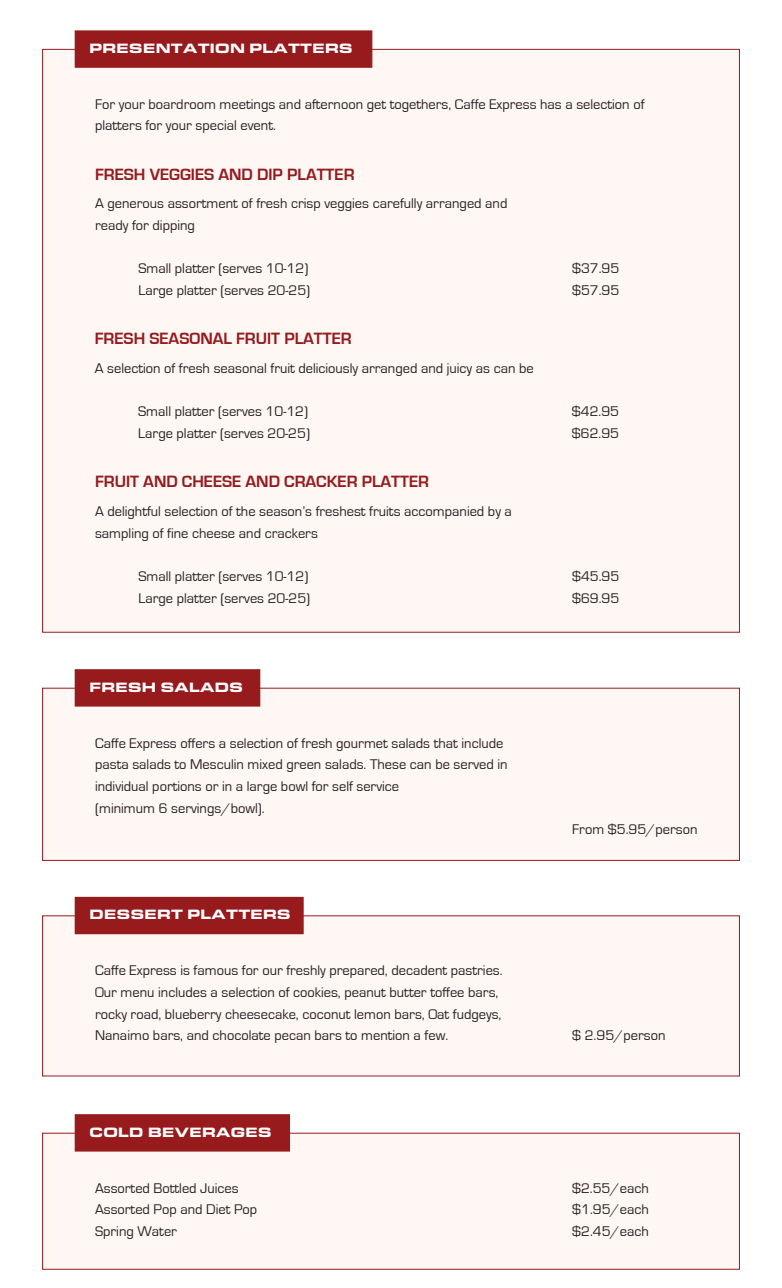
<style>
.page{position:relative;width:782px;height:1288px;background:#fff}
.page>*{position:absolute;margin:0;border:0;box-sizing:border-box;transform-origin:0 0}
.t1{font:700 16.88px "Eurostile";color:#971a1d}
.t2{font:14.5px/21.6px "Eurostile";color:#231f20}
.t3{font:700 expanded 13.25px "Eurostile BQ";color:#fff}
</style>
<div class="page">
<div style="left:42px;top:688px;width:697px;height:172px;background:#fef7f4"></div>
<div style="left:75px;top:669px;width:185px;height:37px;background:#971a1d;border:1px solid #971a1d"></div>
<div style="left:42px;top:915px;width:697px;height:161px;background:#fef7f4"></div>
<div style="left:75px;top:897px;width:228px;height:37px;background:#971a1d"></div>
<div style="left:42px;top:1133px;width:697px;height:136px;background:#fef7f4"></div>
<div style="left:75px;top:1114px;width:215px;height:37px;background:#971a1d;border:1px solid #971a1d"></div>
<div style="left:42px;top:49px;width:697px;height:583px;background:#fef7f4;border:1px solid #971a1d"></div>
<div style="left:75px;top:30px;width:297px;height:38px;background:#971a1d;border:1px solid #971a1d"></div>
<p class="t3" style="left:89px;top:40px;width:265px">PRESENTATION PLATTERS</p>
<p class="t2" style="left:95px;top:93px;width:550px">For your boardroom meetings and afternoon get togethers, Caffe Express has a selection of platters for your special event.</p>
<p class="t1" style="left:95px;top:165px;width:261px">FRESH VEGGIES AND DIP PLATTER</p>
<p class="t2" style="left:95px;top:193px;width:413px">A generous assortment of fresh crisp veggies carefully arranged and ready for dipping</p>
<p class="t2" style="left:138px;top:258px;width:171px">Small platter (serves 10-12)</p>
<p class="t2" style="left:572px;top:258px;width:49px">$37.95</p>
<p class="t2" style="left:138px;top:279px;width:173px">Large platter (serves 20-25)</p>
<p class="t2" style="left:572px;top:279px;width:49px">$57.95</p>
<p class="t1" style="left:95px;top:329px;width:258px">FRESH SEASONAL FRUIT PLATTER</p>
<p class="t2" style="left:95px;top:357px;width:440px">A selection of fresh seasonal fruit deliciously arranged and juicy as can be</p>
<p class="t2" style="left:138px;top:400px;width:171px">Small platter (serves 10-12)</p>
<p class="t2" style="left:571px;top:400px;width:49px">$42.95</p>
<p class="t2" style="left:138px;top:422px;width:173px">Large platter (serves 20-25)</p>
<p class="t2" style="left:571px;top:422px;width:49px">$62.95</p>
<p class="t1" style="left:95px;top:472px;width:335px">FRUIT AND CHEESE AND CRACKER PLATTER</p>
<p class="t2" style="left:95px;top:500px;width:418px">A delightful selection of the season’s freshest fruits accompanied by a sampling of fine cheese and crackers</p>
<p class="t2" style="left:138px;top:565px;width:171px">Small platter (serves 10-12)</p>
<p class="t2" style="left:572px;top:565px;width:49px">$45.95</p>
<p class="t2" style="left:138px;top:587px;width:173px">Large platter (serves 20-25)</p>
<p class="t2" style="left:572px;top:587px;width:49px">$69.95</p>
<p class="t3" style="left:89px;top:679px;width:155px">FRESH SALADS</p>
<p class="t2" style="left:95px;top:732px;width:414px">Caffe Express offers a selection of fresh gourmet salads that include pasta salads to Mesculin mixed green salads. These can be served in individual portions or in a large bowl for self service<br>(minimum 6 servings/bowl).</p>
<p class="t3" style="left:89px;top:906px;width:203px">DESSERT PLATTERS</p>
<p class="t2" style="left:95px;top:960px;width:409px">Caffe Express is famous for our freshly prepared, decadent pastries.<br>Our menu includes a selection of cookies, peanut butter toffee bars, rocky road, blueberry cheesecake, coconut lemon bars, Oat fudgeys, Nanaimo bars, and chocolate pecan bars to mention a few.</p>
<p class="t3" style="left:89px;top:1124px;width:184px">COLD BEVERAGES</p>
<p class="t2" style="left:572px;top:819px;width:127px">From $5.95/person</p>
<p class="t2" style="left:572px;top:1025px;width:95px">$ 2.95/person</p>
<p class="t2" style="left:95px;top:1177px;width:145px">Assorted Bottled Juices</p>
<p class="t2" style="left:572px;top:1177px;width:78px">$2.55/each</p>
<p class="t2" style="left:95px;top:1199px;width:164px">Assorted Pop and Diet Pop</p>
<p class="t2" style="left:572px;top:1199px;width:78px">$1.95/each</p>
<p class="t2" style="left:95px;top:1220px;width:83px">Spring Water</p>
<p class="t2" style="left:572px;top:1220px;width:78px">$2.45/each</p>
</div>
